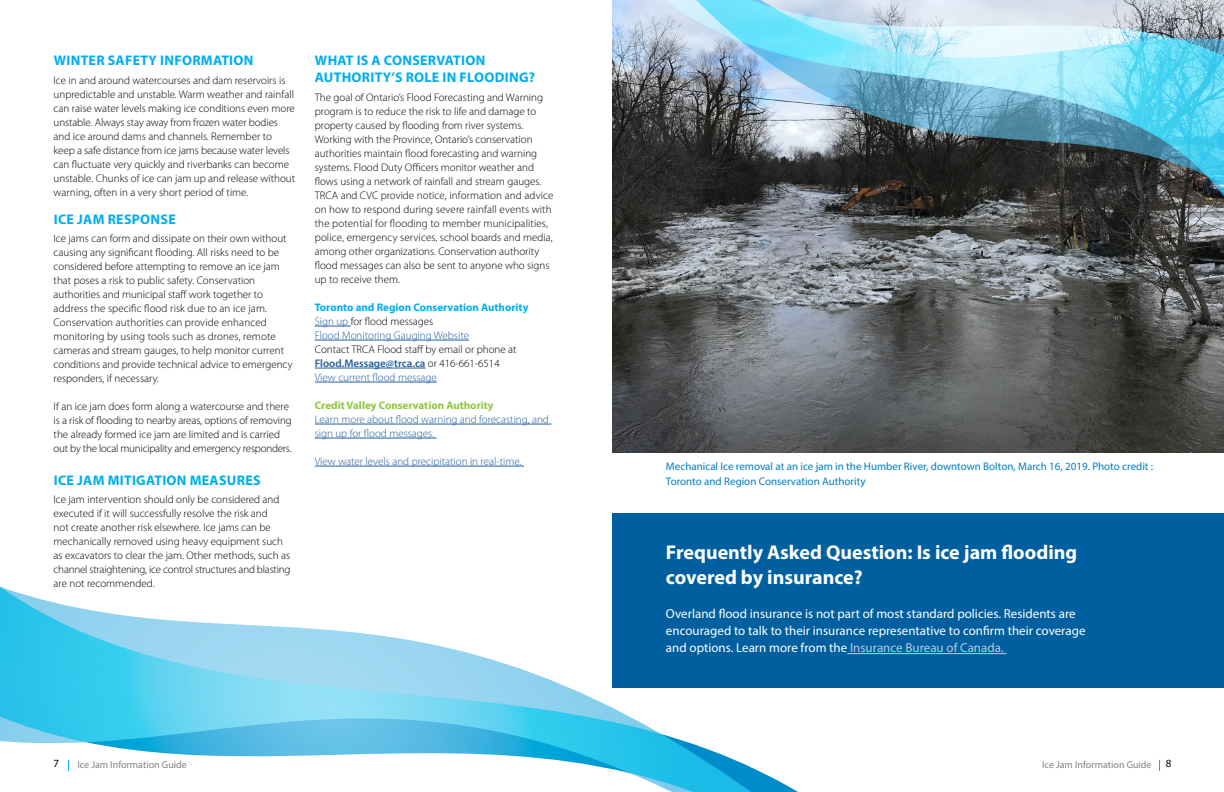
<style>
.page{position:relative;width:1224px;height:792px;background:#fff}
.page>*{position:absolute;margin:0;border:0;box-sizing:border-box;transform-origin:0 0}
.t1{font:700 20px/25px "Myriad Pro";color:#fff}
.t2{font:700 14px/17px "Myriad Pro";letter-spacing:.02em;color:#00aeef}
.t3{font:13px/17px "Myriad Pro";color:#fff}
.t4{font:300 11px/14px "Myriad Pro";color:#000}
.t5{font:300 11px/14px "Myriad Pro";color:#215e9e}
.t6{font:11px/15px "Myriad Pro";color:#007dc5}
.t7{font:700 11px "Myriad Pro";color:#00aeef}
.t8{font:600 11px "Myriad Pro";color:#215e9e}
.t9{font:700 11px "Myriad Pro";color:#8fc641}
.t10{font:11px "Myriad Pro";color:#000}
.t11{font:10px "Myriad Pro";color:#808285}
.s1{color:#215e9e}
.s2{font-weight:300;color:#000}
.s3{color:#c0c8e1}
</style>
<div class="page">
<img style="left:612px;top:0;width:612px;height:453px">
<div style="left:612px;top:513px;width:612px;height:174px;background:#005f9f"></div>
<hr style="left:847px;top:653px;width:159px;height:1px;background:#c0c8e1">
<svg style="left:0;top:586px;width:802px;height:206px"></svg>
<hr style="left:315px;top:326px;width:36px;height:1px;background:#215e9e">
<hr style="left:315px;top:340px;width:154px;height:1px;background:#215e9e">
<hr style="left:315px;top:368px;width:111px;height:1px;background:#215e9e">
<hr style="left:315px;top:382px;width:122px;height:1px;background:#215e9e">
<hr style="left:315px;top:424px;width:236px;height:1px;background:#215e9e">
<hr style="left:315px;top:438px;width:122px;height:1px;background:#215e9e">
<hr style="left:315px;top:466px;width:209px;height:1px;background:#215e9e">
<svg style="left:663px;top:0;width:561px;height:238px;background:#6f8e98"></svg>
<p class="t2" style="left:54px;top:52px;width:201px">WINTER SAFETY INFORMATION</p>
<p class="t4" style="left:54px;top:73px;width:243px">Ice in and around watercourses and dam reservoirs is unpredictable and unstable. Warm weather and rainfall can raise water levels making ice conditions even more unstable. Always stay away from frozen water bodies and ice around dams and channels. Remember to keep a safe distance from ice jams because water levels can fluctuate very quickly and riverbanks can become unstable. Chunks of ice can jam up and release without warning, often in a very short period of time.</p>
<p class="t2" style="left:54px;top:210px;width:124px">ICE JAM RESPONSE</p>
<p class="t4" style="left:54px;top:232px;width:240px">Ice jams can form and dissipate on their own without causing any significant flooding. All risks need to be considered before attempting to remove an ice jam that poses a risk to public safety. Conservation authorities and municipal staff work together to address the specific flood risk due to an ice jam.<br>Conservation authorities can provide enhanced monitoring by using tools such as drones, remote cameras and stream gauges, to help monitor current conditions and provide technical advice to emergency responders, if necessary.</p>
<p class="t4" style="left:54px;top:400px;width:240px">If an ice jam does form along a watercourse and there is a risk of flooding to nearby areas, options of removing the already formed ice jam are limited and is carried out by the local municipality and emergency responders.</p>
<p class="t2" style="left:54px;top:471px;width:208px">ICE JAM MITIGATION MEASURES</p>
<p class="t4" style="left:54px;top:493px;width:238px">Ice jam intervention should only be considered and executed if it will successfully resolve the risk and<br>not create another risk elsewhere. Ice jams can be mechanically removed using heavy equipment such as excavators to clear the jam. Other methods, such as channel straightening, ice control structures and blasting are not recommended.</p>
<p class="t2" style="left:315px;top:52px;width:221px">WHAT IS A CONSERVATION<br>AUTHORITY’S ROLE IN FLOODING?</p>
<p class="t4" style="left:315px;top:90px;width:240px">The goal of Ontario’s Flood Forecasting and Warning program is to reduce the risk to life and damage to property caused by flooding from river systems.<br>Working with the Province, Ontario’s conservation authorities maintain flood forecasting and warning systems. Flood Duty Officers monitor weather and flows using a network of rainfall and stream gauges.<br>TRCA and CVC provide notice, information and advice on how to respond during severe rainfall events with the potential for flooding to member municipalities, police, emergency services, school boards and media, among other organizations. Conservation authority flood messages can also be sent to anyone who signs up to receive them.</p>
<p class="t7" style="left:315px;top:300px;width:215px">Toronto and Region Conservation Authority</p>
<p class="t4" style="left:315px;top:314px;width:120px"><span class="s1">Sign up</span> for flood messages</p>
<p class="t5" style="left:315px;top:328px;width:156px">Flood Monitoring Gauging Website</p>
<p class="t4" style="left:315px;top:343px;width:203px">Contact TRCA Flood staff by email or phone at</p>
<p class="t8" style="left:315px;top:356px;width:186px">Flood.Message@trca.ca <span class="s2">or 416-661-6514</span></p>
<p class="t5" style="left:315px;top:371px;width:124px">View current flood message</p>
<p class="t9" style="left:315px;top:398px;width:180px">Credit Valley Conservation Authority</p>
<p class="t5" style="left:315px;top:413px;width:236px">Learn more about flood warning and forecasting, and sign up for flood messages.</p>
<p class="t5" style="left:315px;top:455px;width:208px">View water levels and precipitation in real-time.</p>
<p class="t6" style="left:666px;top:459px;width:489px">Mechanical Ice removal at an ice jam in the Humber River, downtown Bolton, March 16, 2019. Photo credit :<br>Toronto and Region Conservation Authority</p>
<p class="t1" style="left:666px;top:539px;width:413px">Frequently Asked Question: Is ice jam flooding covered by insurance?</p>
<p class="t3" style="left:666px;top:605px;width:421px">Overland flood insurance is not part of most standard policies. Residents are encouraged to talk to their insurance representative to confirm their coverage and options. Learn more from the <span class="s3">Insurance Bureau of Canada.</span></p>
<p class="t10" style="left:54px;top:757px;width:7px">7</p>
<p class="t11" style="left:77px;top:758px;width:111px">Ice Jam Information Guide</p>
<p class="t11" style="left:1042px;top:758px;width:111px">Ice Jam Information Guide</p>
<p class="t10" style="left:1166px;top:757px;width:7px">8</p>
</div>
